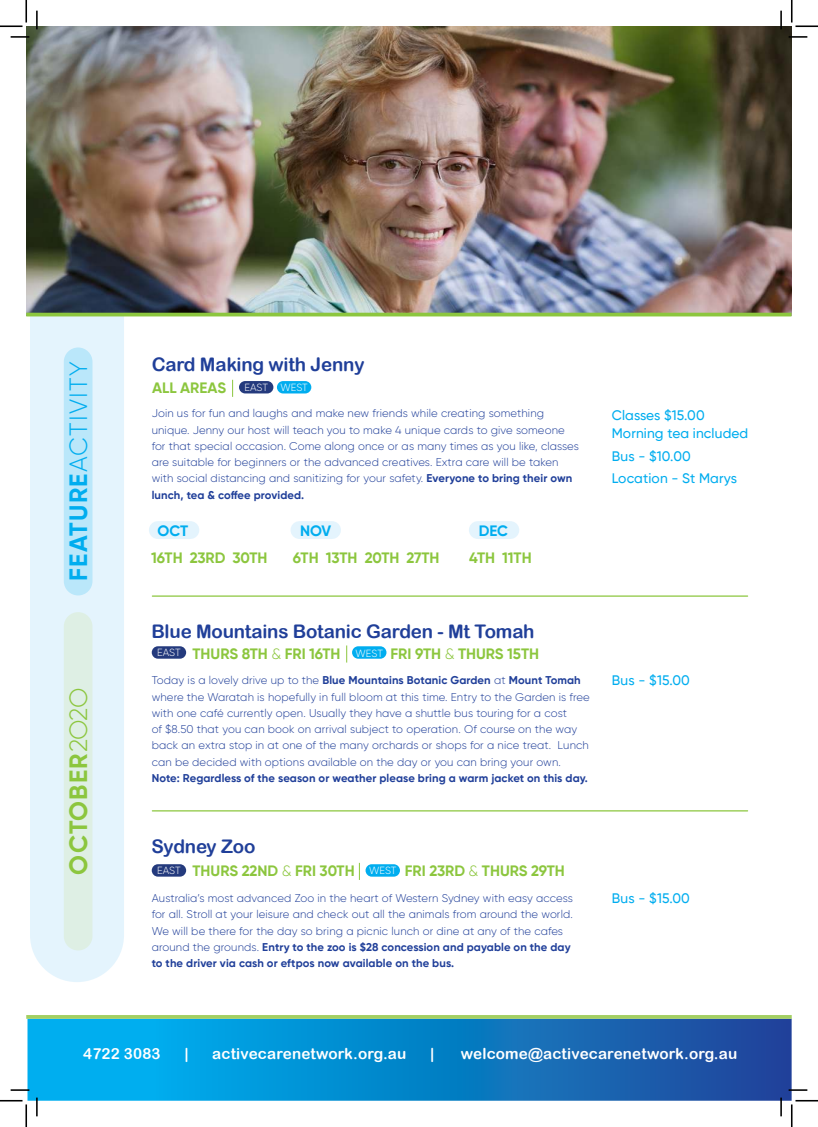
<style>
.page{position:relative;width:818px;height:1127px;background:#fff}
.page>*{position:absolute;margin:0;border:0;box-sizing:border-box;transform-origin:0 0}
.t1{font:300 25px "Gilroy";letter-spacing:.05em;color:#00adef}
.t2{font:700 25px "Gilroy";letter-spacing:.05em;color:#8cc63e}
.t3{font:18.75px "Arial Rounded MT Bold";letter-spacing:-.01em;color:#203f99}
.t4{font:15.25px "Arial Rounded MT Bold";letter-spacing:.01em;color:#fff}
.t5{font:700 15px "Gilroy";color:#8cc63e}
.t6{font:700 15px "Gilroy";letter-spacing:-.005em;color:#00adef}
.t7{font:500 13.75px/17.5px "Gilroy";letter-spacing:.01em;color:#00adef}
.t8{font:300 11.25px/16.2px "Gilroy";letter-spacing:.01em;color:#203f99}
.t9{font:700 11.25px "Gilroy";letter-spacing:.01em;color:#203f99}
.t10{font:300 10.38px "Gilroy";color:#fff}
.s1{font-weight:700}
.s2{font-weight:300}
.s3{font-weight:300;font-size:10.38px;color:#fff}
</style>
<div class="page">
<div style="left:30px;top:316px;width:94px;height:665px;background:#e4f4fd"></div>
<img style="left:26px;top:26px;width:766px;height:290px">
<svg style="left:26px;top:312px;width:765px;height:4px;background:#88b94b"></svg>
<svg style="left:346px;top:645px;width:1px;height:17px"></svg>
<hr style="left:152px;top:810px;width:595px;height:1px;background:#8cc63e">
<hr style="left:152px;top:595px;width:595px;height:1px;background:#8cc63e">
<div style="left:152px;top:864px;width:34px;height:12px;background:#243a7d;border-radius:6px"></div>
<svg style="left:359px;top:862px;width:1px;height:17px"></svg>
<div style="left:365px;top:864px;width:35px;height:12px;background:#00adef;border-radius:6px"></div>
<div style="left:152px;top:646px;width:34px;height:12px;background:#243a7d;border-radius:6px"></div>
<div style="left:352px;top:646px;width:34px;height:12px;background:#00adef;border-radius:6px"></div>
<svg style="left:232px;top:380px;width:1px;height:17px"></svg>
<div style="left:239px;top:381px;width:34px;height:12px;background:#243a7d;border-radius:6px"></div>
<div style="left:277px;top:381px;width:34px;height:12px;background:#00adef;border-radius:6px"></div>
<div style="left:158px;top:521px;width:32px;height:18px;background:#e1f3fd"></div>
<div style="left:299px;top:521px;width:33px;height:18px;background:#e1f3fd"></div>
<div style="left:478px;top:521px;width:32px;height:18px;background:#e1f3fd"></div>
<div style="left:64px;top:347px;width:28px;height:248px;background:#bae7fa;border-radius:14px"></div>
<div style="left:64px;top:612px;width:28px;height:338px;background:#deefe4;border-radius:14px"></div>
<img style="left:28px;top:1018px;width:764px;height:82px">
<hr style="left:26px;top:1015px;width:766px;height:3px;background:#a3cf62">
<svg style="left:11px;top:36px;width:18px;height:2px"></svg>
<svg style="left:788px;top:36px;width:19px;height:2px"></svg>
<svg style="left:11px;top:1088px;width:18px;height:2px"></svg>
<svg style="left:788px;top:1088px;width:19px;height:2px"></svg>
<svg style="left:36px;top:11px;width:2px;height:18px"></svg>
<svg style="left:36px;top:1097px;width:2px;height:18px"></svg>
<svg style="left:780px;top:11px;width:2px;height:18px"></svg>
<svg style="left:780px;top:1097px;width:2px;height:18px"></svg>
<hr style="left:0;top:25px;width:23px;height:2px;background:#000">
<hr style="left:795px;top:25px;width:23px;height:2px;background:#000">
<hr style="left:0;top:1099px;width:23px;height:2px;background:#000">
<hr style="left:795px;top:1099px;width:23px;height:2px;background:#000">
<hr style="left:25px;top:0;width:2px;height:22px;background:#000">
<hr style="left:25px;top:1104px;width:2px;height:22px;background:#000">
<svg style="left:791px;top:0;width:1px;height:22px"></svg>
<svg style="left:791px;top:1104px;width:1px;height:22px"></svg>
<h1 class="t1" style="left:67px;top:581px;width:221px;rotate:-90deg"><span class="s1">FEATURE</span>ACTIVITY</h1>
<h1 class="t2" style="left:67px;top:874px;width:188px;rotate:-90deg">OCTOBER<span class="s2">2O2O</span></h1>
<h2 class="t3" style="left:152px;top:357px;width:214px">Card Making with Jenny</h2>
<h3 class="t5" style="left:152px;top:380px;width:157px">ALL AREAS <span class="s3">EAST WEST</span></h3>
<p class="t8" style="left:152px;top:406px;width:429px">Join us for fun and laughs and make new friends while creating something unique. Jenny our host will teach you to make 4 unique cards to give someone for that special occasion. Come along once or as many times as you like, classes are suitable for beginners or the advanced creatives. Extra care will be taken with social distancing and sanitizing for your safety. <span class="s1">Everyone to bring their own lunch, tea &amp; coffee provided.</span></p>
<h3 class="t6" style="left:158px;top:523px;width:32px">OCT</h3>
<h3 class="t5" style="left:151px;top:551px;width:118px">16TH 23RD 30TH</h3>
<h3 class="t6" style="left:300px;top:523px;width:33px">NOV</h3>
<h3 class="t5" style="left:293px;top:551px;width:148px">6TH 13TH 20TH 27TH</h3>
<h3 class="t6" style="left:479px;top:523px;width:31px">DEC</h3>
<h3 class="t5" style="left:469px;top:551px;width:64px">4TH 11TH</h3>
<p class="t7" style="left:612px;top:407px;width:138px">Classes $15.00<br>Morning tea included</p>
<p class="t7" style="left:612px;top:446px;width:127px;line-height:21.8px">Bus - $10.00<br>Location - St Marys</p>
<h2 class="t3" style="left:151px;top:624px;width:385px">Blue Mountains Botanic Garden - Mt Tomah</h2>
<h3 class="t5" style="left:193px;top:646px;width:150px">THURS 8TH <span class="s2">&amp;</span> FRI 16TH</h3>
<h3 class="t5" style="left:390px;top:646px;width:150px">FRI 9TH <span class="s2">&amp;</span> THURS 15TH</h3>
<p class="t8" style="left:152px;top:672px;width:440px">Today is a lovely drive up to the <span class="s1">Blue Mountains Botanic Garden</span> at <span class="s1">Mount Tomah </span>where the Waratah is hopefully in full bloom at this time. Entry to the Garden is free with one café currently open. Usually they have a shuttle bus touring for a cost<br>of $8.50 that you can book on arrival subject to operation. Of course on the way back an extra stop in at one of the many orchards or shops for a nice treat. Lunch can be decided with options available on the day or you can bring your own.</p>
<p class="t9" style="left:152px;top:772px;width:438px">Note: Regardless of the season or weather please bring a warm jacket on this day.</p>
<p class="t10" style="left:157px;top:647px;width:25px">EAST</p>
<p class="t10" style="left:355px;top:648px;width:29px">WEST</p>
<h2 class="t3" style="left:151px;top:839px;width:106px">Sydney Zoo</h2>
<h3 class="t5" style="left:157px;top:863px;width:241px"><span class="s3">EAST</span> THURS 22ND <span class="s2">&amp;</span> FRI 30TH <span class="s3">WEST</span></h3>
<h3 class="t5" style="left:405px;top:863px;width:162px">FRI 23RD <span class="s2">&amp;</span> THURS 29TH</h3>
<p class="t7" style="left:612px;top:671px;width:80px">Bus - $15.00</p>
<p class="t8" style="left:152px;top:890px;width:423px">Australia’s most advanced Zoo in the heart of Western Sydney with easy access for all. Stroll at your leisure and check out all the animals from around the world.<br>We will be there for the day so bring a picnic lunch or dine at any of the cafes around the grounds. <span class="s1">Entry to the zoo is $28 concession and payable on the day to the driver via cash or eftpos now available on the bus.</span></p>
<p class="t7" style="left:612px;top:889px;width:80px">Bus - $15.00</p>
<h3 class="t4" style="left:83px;top:1047px;width:79px">4722 3083</h3>
<h3 class="t4" style="left:185px;top:1047px;width:6px">|</h3>
<h3 class="t4" style="left:212px;top:1047px;width:196px">activecarenetwork.org.au</h3>
<h3 class="t4" style="left:461px;top:1047px;width:278px">welcome@activecarenetwork.org.au</h3>
<h3 class="t4" style="left:430px;top:1047px;width:6px">|</h3>
</div>
